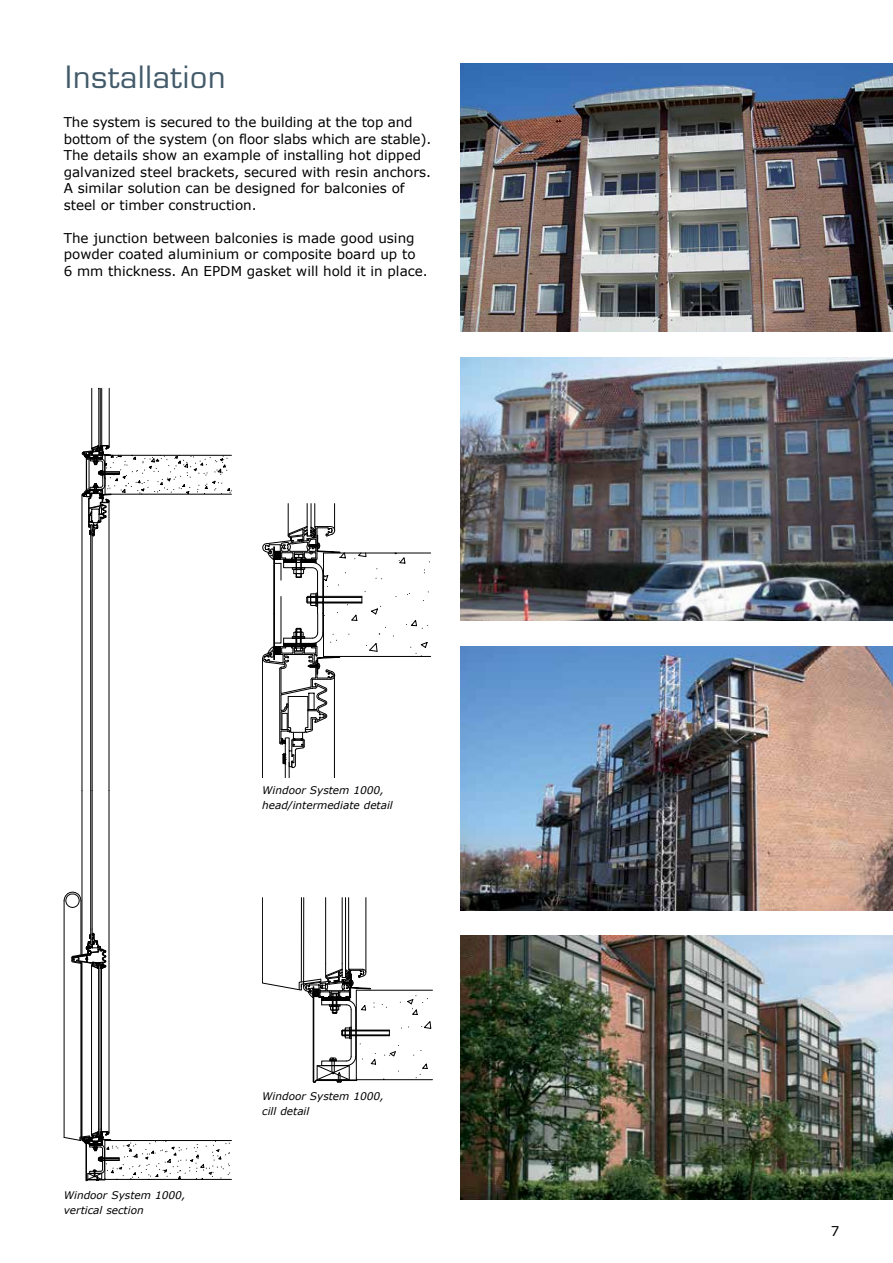
<style>
.page{position:relative;width:893px;height:1263px;background:#fff}
.page>*{position:absolute;margin:0;border:0;box-sizing:border-box;transform-origin:0 0}
.t1{font:30px "Eurostile LT Std";letter-spacing:.03em;color:#425a69}
.t2{font:13.5px/16.5px "Verdana";color:#000}
.t3{font:italic 10.5px/15px "Verdana";color:#000}
</style>
<div class="page">
<img style="left:460px;top:935px;width:433px;height:264px">
<img style="left:460px;top:64px;width:433px;height:268px">
<img style="left:460px;top:357px;width:433px;height:264px">
<img style="left:460px;top:646px;width:433px;height:264px">
<hr style="left:64px;top:901px;width:1px;height:236px;background:#000">
<svg style="left:64px;top:891px;width:16px;height:17px"></svg>
<svg style="left:80px;top:454px;width:30px;height:475px"></svg>
<hr style="left:90px;top:525px;width:1px;height:266px;background:#000">
<hr style="left:92px;top:525px;width:1px;height:266px;background:#000">
<hr style="left:91px;top:388px;width:1px;height:61px;background:#000">
<hr style="left:98px;top:388px;width:1px;height:61px;background:#000">
<hr style="left:100px;top:388px;width:1px;height:61px;background:#000">
<hr style="left:101px;top:388px;width:1px;height:58px;background:#000">
<hr style="left:109px;top:388px;width:1px;height:59px;background:#000">
<svg style="left:82px;top:443px;width:150px;height:94px"></svg>
<hr style="left:82px;top:495px;width:1px;height:296px;background:#000">
<hr style="left:109px;top:501px;width:1px;height:290px;background:#000">
<svg style="left:64px;top:929px;width:168px;height:252px"></svg>
<svg style="left:262px;top:897px;width:171px;height:186px"></svg>
<svg style="left:262px;top:504px;width:169px;height:274px"></svg>
<hr style="left:262px;top:658px;width:1px;height:120px;background:#000">
<hr style="left:334px;top:674px;width:1px;height:104px;background:#000">
<h1 class="t1" style="left:65px;top:59px;width:162px">Installation</h1>
<p class="t2" style="left:64px;top:114px;width:369px">The system is secured to the building at the top and bottom of the system (on floor slabs which are stable).<br>The details show an example of installing hot dipped galvanized steel brackets, secured with resin anchors.<br>A similar solution can be designed for balconies of steel or timber construction.</p>
<p class="t2" style="left:64px;top:230px;width:365px">The junction between balconies is made good using powder coated aluminium or composite board up to<br>6 mm thickness. An EPDM gasket will hold it in place.</p>
<p class="t3" style="left:262px;top:783px;width:132px">Windoor System 1000, head/intermediate detail</p>
<p class="t3" style="left:64px;top:1188px;width:123px">Windoor System 1000, vertical section</p>
<p class="t3" style="left:262px;top:1089px;width:123px">Windoor System 1000, cill detail</p>
<p class="t2" style="left:831px;top:1223px;width:10px">7</p>
</div>
